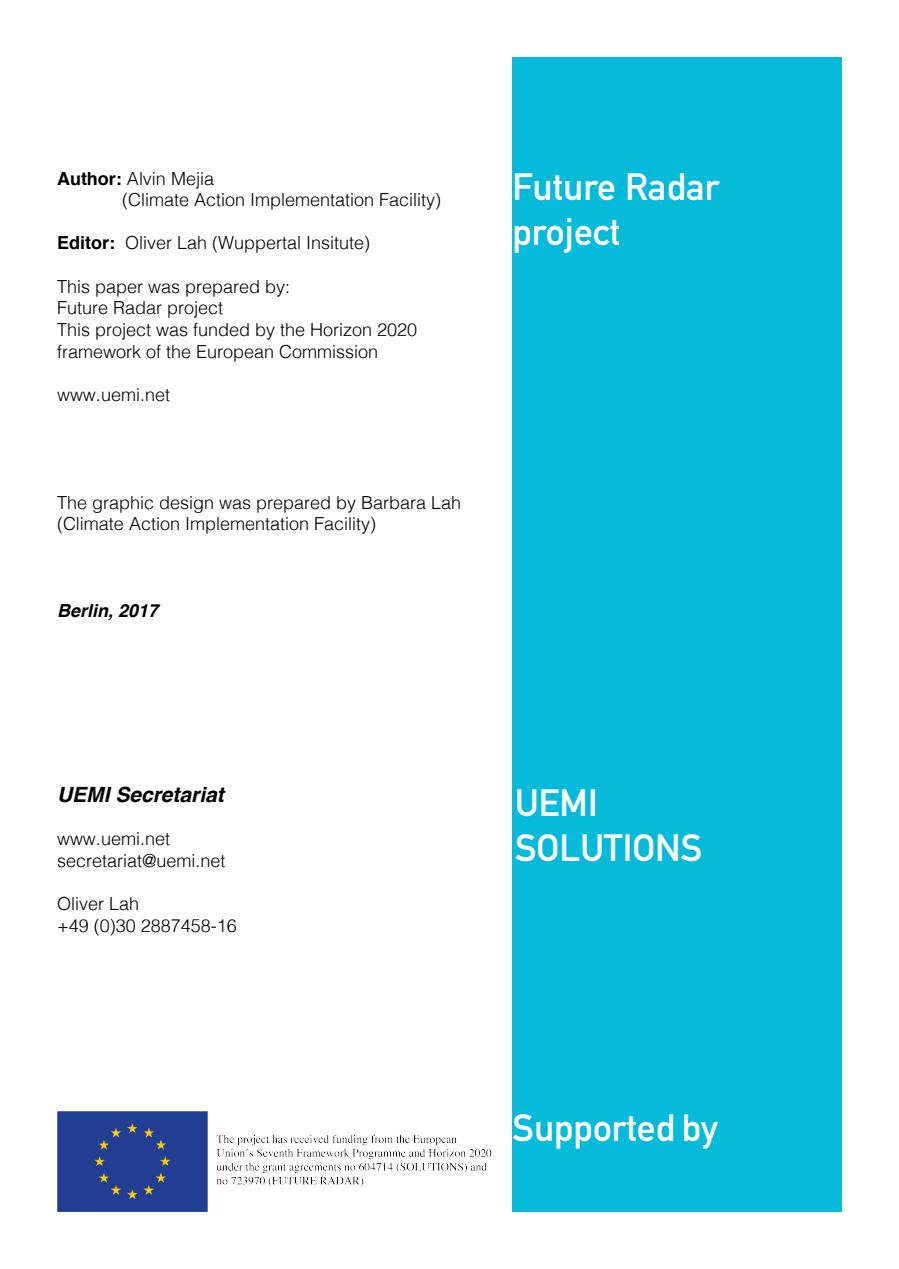
<style>
.page{position:relative;width:899px;height:1269px;background:#fff}
.page>*{position:absolute;margin:0;border:0;box-sizing:border-box;transform-origin:0 0}
.t1{font:700 37.5px/45px "DIN Alternate";color:#fff}
.t2{font:italic 700 21px "Helvetica";color:#000}
.t3{font:300 18px/21.6px "Helvetica";color:#000}
.t4{font:italic 700 18px "Helvetica";color:#000}
.s1{font-weight:700}
</style>
<div class="page">
<div style="left:512px;top:57px;width:330px;height:1155px;background:#06bbda"></div>
<img style="left:57px;top:1112px;width:434px;height:100px">
<p class="t3" style="left:122px;top:166px;width:321px;text-indent:-65px"><span class="s1">Author:</span> Alvin Mejia<br>(Climate Action Implementation Facility)</p>
<p class="t3" style="left:57px;top:231px;width:315px"><span class="s1">Editor:</span> Oliver Lah (Wuppertal Insitute)</p>
<p class="t3" style="left:57px;top:274px;width:362px">This paper was prepared by:<br>Future Radar project<br>This project was funded by the Horizon 2020 framework of the European Commission</p>
<p class="t3" style="left:57px;top:382px;width:115px">www.uemi.net</p>
<p class="t3" style="left:57px;top:490px;width:406px">The graphic design was prepared by Barbara Lah (Climate Action Implementation Facility)</p>
<p class="t4" style="left:57px;top:596px;width:103px">Berlin, 2017</p>
<h1 class="t1" style="left:512px;top:162px;width:208px">Future Radar project</h1>
<p class="t2" style="left:57px;top:777px;width:168px">UEMI Secretariat</p>
<p class="t3" style="left:57px;top:827px;width:170px">www.uemi.net secretariat@uemi.net</p>
<p class="t3" style="left:57px;top:892px;width:181px">Oliver Lah<br>+49 (0)30 2887458-16</p>
<h1 class="t1" style="left:515px;top:777px;width:189px">UEMI<br>SOLUTIONS</h1>
<h1 class="t1" style="left:512px;top:1102px;width:207px">Supported by</h1>
</div>
